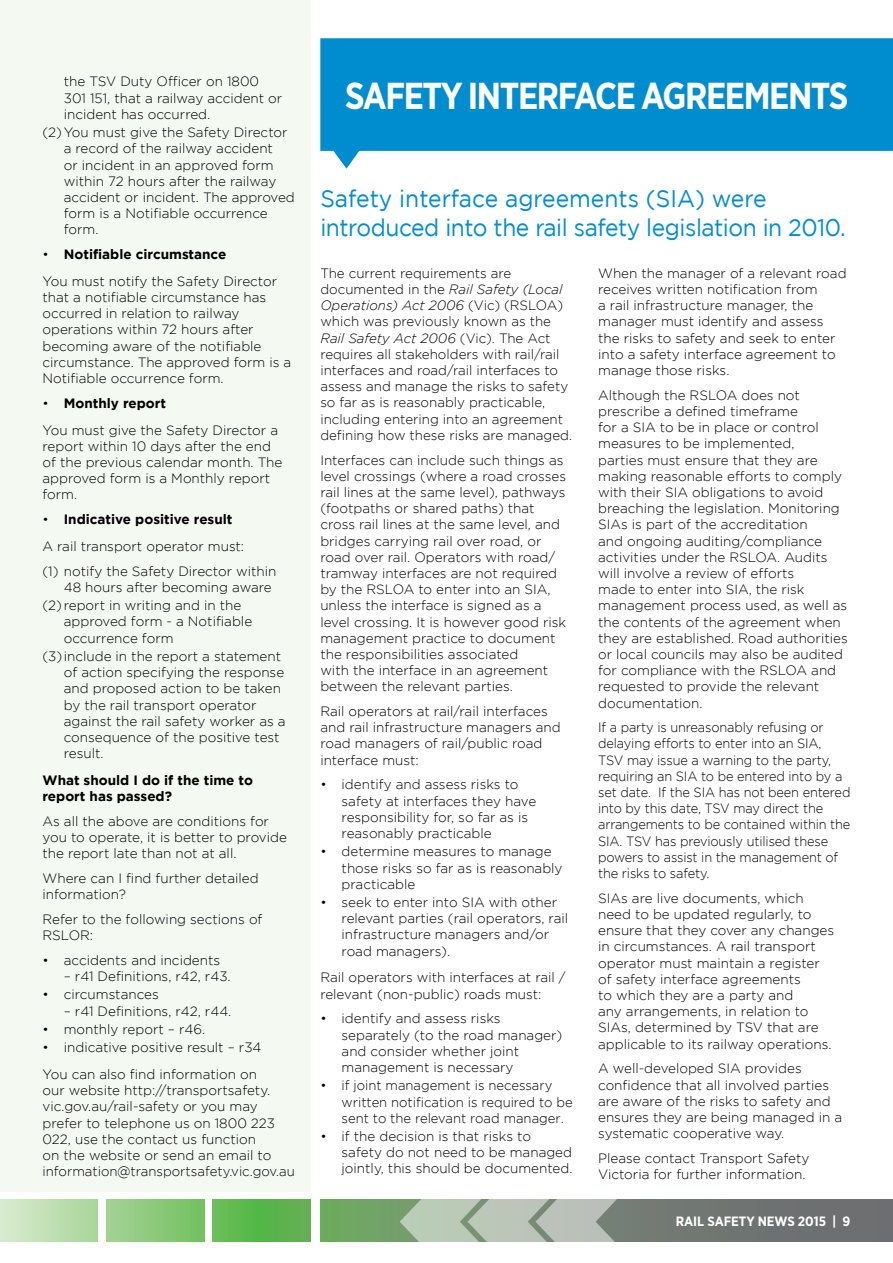
<style>
.page{position:relative;width:893px;height:1263px;background:#fff}
.page>*{position:absolute;margin:0;border:0;box-sizing:border-box;transform-origin:0 0}
.t1{font:700 37.5px "Gotham Narrow";letter-spacing:-.04em;color:#fff;scale:.95 1}
.t2{font:24px/28.8px "Gotham";letter-spacing:-.02em;color:#008dd0;scale:.95 1}
.t3{font:300 13.5px/16.2px "Gotham";color:#000}
.t4{font:300 13.5px/16.2px "Gotham";color:#000;scale:.95 1}
.t5{font:700 13.5px/16.2px "Gotham";color:#000}
.t6{font:700 13.5px "Gotham Narrow";color:#fff}
.s1{font-weight:700}
.s2{font-style:italic}
</style>
<div class="page">
<svg style="left:320px;top:1199px;width:573px;height:43px;background:#6e7f6e"></svg>
<svg style="left:400px;top:1199px;width:251px;height:43px;background:#a6b3a4"></svg>
<div style="left:213px;top:1199px;width:97px;height:43px;background:linear-gradient(to right,#5fbf50,#5cad4e)"></div>
<div style="left:106px;top:1199px;width:98px;height:43px;background:linear-gradient(to right,#a4d396,#73c160)"></div>
<div style="left:0;top:1199px;width:98px;height:43px;background:linear-gradient(to right,#d9ecd1,#a9d599)"></div>
<hr style="left:0;top:1199px;width:1px;height:43px;background:#d9ecd2">
<div style="left:0;top:0;width:310px;height:1191px;background:#f4f9f2"></div>
<svg style="left:320px;top:38px;width:573px;height:131px;background:#239cd6"></svg>
<p class="t3" style="left:64px;top:73px;width:220px">the TSV Duty Officer on 1800<br>301 151, that a railway accident or incident has occurred.</p>
<p class="t3" style="left:64px;top:124px;width:233px;text-indent:-21px">(2)You must give the Safety Director a record of the railway accident<br>or incident in an approved form within 72 hours after the railway accident or incident. The approved form is a Notifiable occurrence form.</p>
<p class="t3" style="left:43px;top:241px;width:236px;line-height:26.8px">• <span class="s1">Notifiable circumstance<br></span>You must notify the Safety Director</p>
<p class="t3" style="left:43px;top:289px;width:250px">that a notifiable circumstance has occurred in relation to railway operations within 72 hours after becoming aware of the notifiable circumstance. The approved form is a Notifiable occurrence form.</p>
<p class="t3" style="left:43px;top:389px;width:237px;line-height:26.8px">• <span class="s1">Monthly report<br></span>You must give the Safety Director a</p>
<p class="t3" style="left:43px;top:438px;width:241px">report within 10 days after the end of the previous calendar month. The approved form is a Monthly report form.</p>
<p class="t3" style="left:43px;top:506px;width:203px;line-height:26.8px">• <span class="s1">Indicative positive result<br></span>A rail transport operator must:</p>
<p class="t3" style="left:64px;top:563px;width:214px;text-indent:-21px">(1) notify the Safety Director within<br>48 hours after becoming aware</p>
<p class="t3" style="left:64px;top:597px;width:190px;text-indent:-21px">(2) report in writing and in the approved form - a Notifiable occurrence form</p>
<p class="t3" style="left:64px;top:648px;width:223px;text-indent:-21px">(3)include in the report a statement of action specifying the response and proposed action to be taken by the rail transport operator against the rail safety worker as a consequence of the positive test result.</p>
<p class="t5" style="left:43px;top:772px;width:212px">What should I do if the time to report has passed?</p>
<p class="t3" style="left:43px;top:813px;width:246px">As all the above are conditions for you to operate, it is better to provide the report late than not at all.</p>
<p class="t3" style="left:43px;top:870px;width:218px">Where can I find further detailed information?</p>
<p class="t3" style="left:43px;top:911px;width:221px">Refer to the following sections of<br>RSLOR:</p>
<p class="t3" style="left:43px;top:952px;width:179px">• accidents and incidents</p>
<p class="t3" style="left:64px;top:968px;width:168px">– r41 Definitions, r42, r43.</p>
<p class="t3" style="left:43px;top:986px;width:118px">• circumstances</p>
<p class="t3" style="left:64px;top:1002px;width:169px">– r41 Definitions, r42, r44.</p>
<p class="t3" style="left:43px;top:1021px;width:164px">• monthly report – r46.</p>
<p class="t3" style="left:43px;top:1034px;width:220px;line-height:26.8px">• indicative positive result – r34<br>You can also find information on</p>
<p class="t3" style="left:43px;top:1082px;width:254px">our website http://transportsafety. vic.gov.au/rail-safety or you may prefer to telephone us on 1800 223<br>022, use the contact us function<br>on the website or send an email to information@transportsafety.vic.gov.au</p>
<h1 class="t1" style="left:345px;top:71px;width:531px">SAFETY INTERFACE AGREEMENTS</h1>
<h2 class="t2" style="left:320px;top:184px;width:555px">Safety interface agreements (SIA) were introduced into the rail safety legislation in 2010.</h2>
<p class="t3" style="left:320px;top:265px;width:253px">The current requirements are documented in the <span class="s2">Rail Safety (Local Operations) Act 2006</span> (Vic) (RSLOA) which was previously known as the <span class="s2">Rail Safety Act 2006</span> (Vic). The Act requires all stakeholders with rail/rail interfaces and road/rail interfaces to assess and manage the risks to safety so far as is reasonably practicable, including entering into an agreement defining how these risks are managed.</p>
<p class="t3" style="left:320px;top:451px;width:247px">Interfaces can include such things as level crossings (where a road crosses rail lines at the same level), pathways (footpaths or shared paths) that cross rail lines at the same level, and bridges carrying rail over road, or road over rail. Operators with road/ tramway interfaces are not required by the RSLOA to enter into an SIA, unless the interface is signed as a level crossing. It is however good risk management practice to document the responsibilities associated<br>with the interface in an agreement between the relevant parties.</p>
<p class="t3" style="left:320px;top:703px;width:242px">Rail operators at rail/rail interfaces and rail infrastructure managers and road managers of rail/public road interface must:</p>
<p class="t3" style="left:342px;top:776px;width:196px;text-indent:-21px">• identify and assess risks to safety at interfaces they have responsibility for, so far as is reasonably practicable</p>
<p class="t3" style="left:342px;top:843px;width:222px;text-indent:-21px">• determine measures to manage those risks so far as is reasonably practicable</p>
<p class="t3" style="left:342px;top:894px;width:228px;text-indent:-21px">• seek to enter into SIA with other relevant parties (rail operators, rail infrastructure managers and/or road managers).</p>
<p class="t3" style="left:320px;top:969px;width:247px">Rail operators with interfaces at rail / relevant (non-public) roads must:</p>
<p class="t3" style="left:342px;top:1010px;width:222px;text-indent:-21px">• identify and assess risks separately (to the road manager) and consider whether joint management is necessary</p>
<p class="t3" style="left:342px;top:1077px;width:233px;text-indent:-21px">• if joint management is necessary written notification is required to be sent to the relevant road manager.</p>
<p class="t3" style="left:342px;top:1128px;width:232px;text-indent:-21px">• if the decision is that risks to safety do not need to be managed jointly, this should be documented.</p>
<p class="t3" style="left:598px;top:265px;width:250px">When the manager of a relevant road receives written notification from<br>a rail infrastructure manager, the manager must identify and assess the risks to safety and seek to enter into a safety interface agreement to manage those risks.</p>
<p class="t3" style="left:598px;top:387px;width:251px">Although the RSLOA does not prescribe a defined timeframe<br>for a SIA to be in place or control measures to be implemented,<br>parties must ensure that they are making reasonable efforts to comply with their SIA obligations to avoid breaching the legislation. Monitoring<br>SIAs is part of the accreditation<br>and ongoing auditing/compliance activities under the RSLOA. Audits will involve a review of efforts<br>made to enter into SIA, the risk management process used, as well as the contents of the agreement when they are established. Road authorities or local councils may also be audited for compliance with the RSLOA and requested to provide the relevant documentation.</p>
<p class="t4" style="left:598px;top:719px;width:267px">If a party is unreasonably refusing or delaying efforts to enter into an SIA,<br>TSV may issue a warning to the party, requiring an SIA to be entered into by a set date. If the SIA has not been entered into by this date, TSV may direct the arrangements to be contained within the SIA. TSV has previously utilised these powers to assist in the management of the risks to safety.</p>
<p class="t3" style="left:598px;top:890px;width:238px">SIAs are live documents, which need to be updated regularly, to ensure that they cover any changes in circumstances. A rail transport operator must maintain a register of safety interface agreements<br>to which they are a party and<br>any arrangements, in relation to<br>SIAs, determined by TSV that are applicable to its railway operations.</p>
<p class="t3" style="left:598px;top:1060px;width:245px">A well-developed SIA provides confidence that all involved parties are aware of the risks to safety and ensures they are being managed in a systematic cooperative way.</p>
<p class="t3" style="left:598px;top:1150px;width:213px">Please contact Transport Safety<br>Victoria for further information.</p>
<p class="t6" style="left:676px;top:1212px;width:176px">RAIL SAFETY NEWS 2015 | 9</p>
</div>
